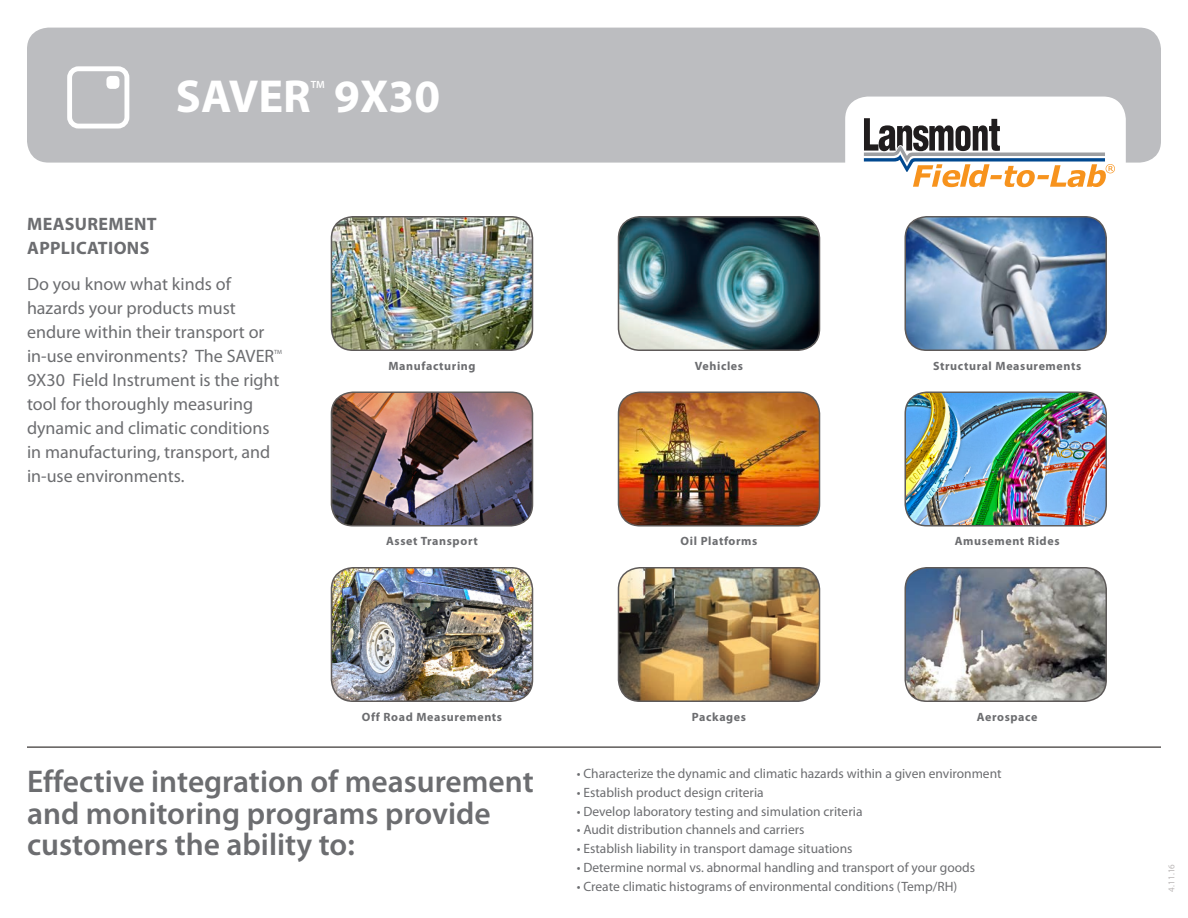
<style>
.page{position:relative;width:1188px;height:918px;background:#fff}
.page>*{position:absolute;margin:0;border:0;box-sizing:border-box;transform-origin:0 0}
.t1{font:700 46.5px "Myriad Pro";color:#fff}
.t2{font:600 31.5px/31.5px "Myriad Pro";color:#6c6d70}
.t3{font:18px/24px "Myriad Pro";color:#6c6d70}
.t4{font:700 18px "Myriad Pro";letter-spacing:.02em;color:#6c6d70}
.t5{font:13.5px "Myriad Pro";color:#6c6d70}
.t6{font:700 12px "Myriad Pro";letter-spacing:.05em;color:#6c6d70}
.t7{font:600 10.5px "Myriad Pro";color:#fff}
.t8{font:9px "Myriad Pro";color:#bab6b6}
.t9{font:6.15px "Myriad Pro";color:#6c6d70}
</style>
<div class="page">
<div style="left:27px;top:28px;width:1134px;height:135px;background:#bcbdc0;border-radius:22px"></div>
<div style="left:845px;top:97px;width:281px;height:110px;background:#fff;border-radius:23px"></div>
<svg style="left:864px;top:118px;width:251px;height:69px"></svg>
<hr style="left:27px;top:746px;width:1134px;height:2px;background:#5e5a59">
<div style="left:67px;top:66px;width:62px;height:63px;border:5px solid #fff;border-radius:9px"></div>
<div style="left:106px;top:76px;width:13px;height:13px;background:#fff;border-radius:4px"></div>
<img style="left:332px;top:217px;width:200px;height:133px">
<div style="left:331px;top:216px;width:202px;height:135px;border:2px solid #5e5a59;border-radius:22px"></div>
<img style="left:332px;top:392px;width:200px;height:134px">
<div style="left:331px;top:392px;width:202px;height:134px;border:2px solid #5e5a59;border-radius:22px"></div>
<img style="left:332px;top:568px;width:200px;height:133px">
<div style="left:331px;top:567px;width:202px;height:135px;border:2px solid #5e5a59;border-radius:22px"></div>
<img style="left:619px;top:217px;width:201px;height:133px">
<div style="left:618px;top:216px;width:202px;height:135px;border:2px solid #5e5a59;border-radius:22px"></div>
<img style="left:619px;top:392px;width:201px;height:134px">
<div style="left:618px;top:392px;width:202px;height:134px;border:2px solid #5e5a59;border-radius:22px"></div>
<img style="left:619px;top:568px;width:201px;height:133px">
<div style="left:618px;top:567px;width:202px;height:135px;border:2px solid #5e5a59;border-radius:22px"></div>
<img style="left:905px;top:217px;width:201px;height:133px">
<div style="left:905px;top:216px;width:202px;height:135px;border:2px solid #5e5a59;border-radius:22px"></div>
<img style="left:905px;top:392px;width:201px;height:134px">
<div style="left:905px;top:392px;width:202px;height:134px;border:2px solid #5e5a59;border-radius:22px"></div>
<img style="left:905px;top:568px;width:201px;height:133px">
<div style="left:905px;top:567px;width:202px;height:135px;border:2px solid #5e5a59;border-radius:22px"></div>
<p class="t1" style="left:176px;top:66px;width:136px">SAVER</p>
<p class="t7" style="left:311px;top:78px;width:16px">TM</p>
<p class="t1" style="left:334px;top:66px;width:107px">9X30</p>
<p class="t4" style="left:27px;top:212px;width:131px">MEASUREMENT</p>
<p class="t4" style="left:27px;top:236px;width:124px">APPLICATIONS</p>
<p class="t3" style="left:27px;top:272px;width:249px">Do you know what kinds of hazards your products must endure within their transport or in-use environments? The SAVER</p>
<p class="t9" style="left:274px;top:348px;width:9px">TM</p>
<p class="t3" style="left:27px;top:368px;width:254px">9X30 Field Instrument is the right tool for thoroughly measuring dynamic and climatic conditions in manufacturing, transport, and in-use environments.</p>
<p class="t6" style="left:388px;top:358px;width:89px">Manufacturing</p>
<p class="t6" style="left:386px;top:533px;width:93px">Asset Transport</p>
<p class="t6" style="left:362px;top:709px;width:142px">Off Road Measurements</p>
<p class="t6" style="left:695px;top:358px;width:50px">Vehicles</p>
<p class="t6" style="left:933px;top:358px;width:150px">Structural Measurements</p>
<p class="t6" style="left:681px;top:533px;width:78px">Oil Platforms</p>
<p class="t6" style="left:955px;top:533px;width:106px">Amusement Rides</p>
<p class="t6" style="left:692px;top:709px;width:56px">Packages</p>
<p class="t6" style="left:977px;top:709px;width:62px">Aerospace</p>
<p class="t2" style="left:27px;top:765px;width:508px">Effective integration of measurement and monitoring programs provide customers the ability to:</p>
<p class="t5" style="left:577px;top:765px;width:426px">• Characterize the dynamic and climatic hazards within a given environment</p>
<p class="t5" style="left:577px;top:784px;width:189px">• Establish product design criteria</p>
<p class="t5" style="left:577px;top:803px;width:287px">• Develop laboratory testing and simulation criteria</p>
<p class="t5" style="left:577px;top:822px;width:229px">• Audit distribution channels and carriers</p>
<p class="t5" style="left:577px;top:840px;width:277px">• Establish liability in transport damage situations</p>
<p class="t5" style="left:577px;top:859px;width:400px">• Determine normal vs. abnormal handling and transport of your goods</p>
<p class="t5" style="left:577px;top:878px;width:382px">• Create climatic histograms of environmental conditions (Temp/RH)</p>
<p class="t8" style="left:1166px;top:892px;width:29px;rotate:-90deg">4.11.16</p>
</div>
